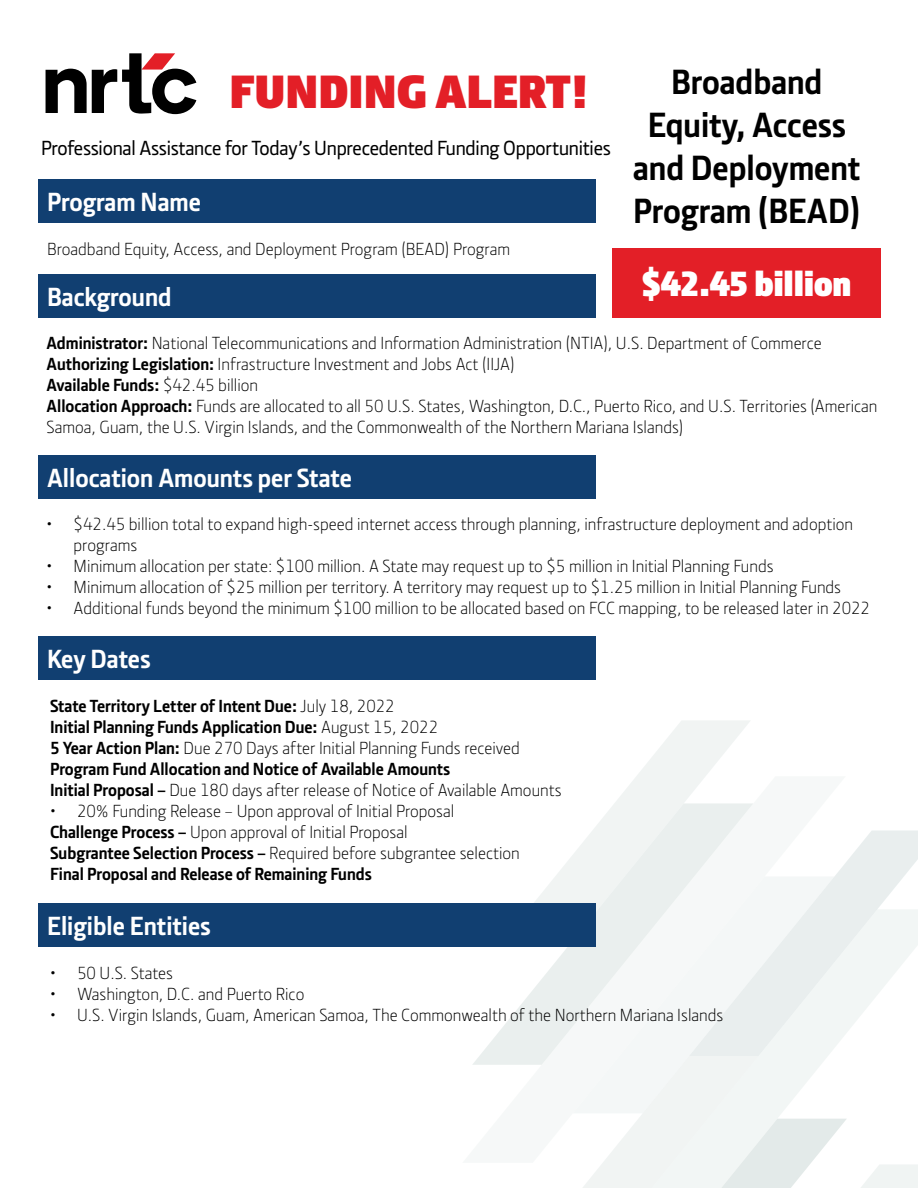
<style>
.page{position:relative;width:918px;height:1188px;background:#fff}
.page>*{position:absolute;margin:0;border:0;box-sizing:border-box;transform-origin:0 0}
.t1{font:900 48px "Section";color:#e31f27}
.t2{font:700 36px/43.2px "Section";color:#000;text-align:center}
.t3{font:900 36px "Section";color:#fff}
.t4{font:700 27px "Section";color:#fff}
.t5{font:500 21px "Section";letter-spacing:-.01em;color:#000}
.t6{font:300 18px/21px "Section";color:#000}
.t7{font:700 18px/21px "Section";color:#000}
.s1{font-weight:700}
.s2{font-weight:300}
</style>
<div class="page">
<svg style="left:615px;top:721px;width:135px;height:82px;fill:#f1f4f3"></svg>
<svg style="left:834px;top:830px;width:84px;height:79px;fill:#e9eeee"></svg>
<svg style="left:834px;top:909px;width:84px;height:139px;fill:#f2f6f5"></svg>
<svg style="left:472px;top:803px;width:281px;height:262px"></svg>
<svg style="left:505px;top:1056px;width:413px;height:132px"></svg>
<svg style="left:573px;top:876px;width:261px;height:237px;fill:#f4f7f7"></svg>
<svg style="left:46px;top:53px;width:150px;height:61px"></svg>
<div style="left:38px;top:180px;width:557px;height:43px;background:#113f71"></div>
<div style="left:38px;top:274px;width:557px;height:43px;background:#113f71"></div>
<div style="left:38px;top:455px;width:557px;height:43px;background:#113f71"></div>
<div style="left:612px;top:248px;width:269px;height:69px;background:#e31f27"></div>
<div style="left:38px;top:636px;width:557px;height:44px;background:#113f71"></div>
<div style="left:38px;top:903px;width:557px;height:43px;background:#113f71"></div>
<h2 class="t2" style="left:633px;top:60px;width:229px">Broadband<br>Equity, Access and Deployment<br>Program (BEAD)</h2>
<h2 class="t3" style="left:642px;top:260px;width:211px">$42.45 billion</h2>
<p class="t6" style="left:47px;top:333px;width:832px"><span class="s1">Administrator:</span> National Telecommunications and Information Administration (NTIA), U.S. Department of Commerce <span class="s1">Authorizing Legislation:</span> Infrastructure Investment and Jobs Act (IIJA)<br><span class="s1">Available Funds:</span> $42.45 billion<br><span class="s1">Allocation Approach:</span> Funds are allocated to all 50 U.S. States, Washington, D.C., Puerto Rico, and U.S. Territories (American Samoa, Guam, the U.S. Virgin Islands, and the Commonwealth of the Northern Mariana Islands)</p>
<h1 class="t1" style="left:230px;top:60px;width:361px">FUNDING ALERT!</h1>
<p class="t5" style="left:41px;top:135px;width:571px">Professional Assistance for Today’s Unprecedented Funding Opportunities</p>
<h3 class="t4" style="left:47px;top:185px;width:155px">Program Name</h3>
<p class="t6" style="left:47px;top:239px;width:465px">Broadband Equity, Access, and Deployment Program (BEAD) Program</p>
<h3 class="t4" style="left:47px;top:280px;width:126px">Background</h3>
<h3 class="t4" style="left:47px;top:461px;width:306px">Allocation Amounts per State</h3>
<p class="t6" style="left:74px;top:514px;width:781px;text-indent:-27px">• $42.45 billion total to expand high-speed internet access through planning, infrastructure deployment and adoption programs</p>
<p class="t6" style="left:47px;top:556px;width:729px">• Minimum allocation per state: $100 million. A State may request up to $5 million in Initial Planning Funds</p>
<p class="t6" style="left:47px;top:577px;width:796px">• Minimum allocation of $25 million per territory. A territory may request up to $1.25 million in Initial Planning Funds</p>
<p class="t6" style="left:47px;top:598px;width:825px">• Additional funds beyond the minimum $100 million to be allocated based on FCC mapping, to be released later in 2022</p>
<h3 class="t4" style="left:47px;top:642px;width:105px">Key Dates</h3>
<p class="t7" style="left:50px;top:696px;width:513px">State Territory Letter of Intent Due: <span class="s2">July 18, 2022<br></span>Initial Planning Funds Application Due: <span class="s2">August 15, 2022<br></span>5 Year Action Plan: <span class="s2">Due 270 Days after Initial Planning Funds received </span>Program Fund Allocation and Notice of Available Amounts<br>Initial Proposal – <span class="s2">Due 180 days after release of Notice of Available Amounts</span></p>
<p class="t6" style="left:50px;top:801px;width:471px">• 20% Funding Release – Upon approval of Initial Proposal <span class="s1">Challenge Process –</span> Upon approval of Initial Proposal<br><span class="s1">Subgrantee Selection Process –</span> Required before subgrantee selection <span class="s1">Final Proposal and Release of Remaining Funds</span></p>
<h3 class="t4" style="left:47px;top:909px;width:165px">Eligible Entities</h3>
<p class="t6" style="left:50px;top:963px;width:125px">• 50 U.S. States</p>
<p class="t6" style="left:50px;top:984px;width:256px">• Washington, D.C. and Puerto Rico</p>
<p class="t6" style="left:50px;top:1005px;width:675px">• U.S. Virgin Islands, Guam, American Samoa, The Commonwealth of the Northern Mariana Islands</p>
</div>
